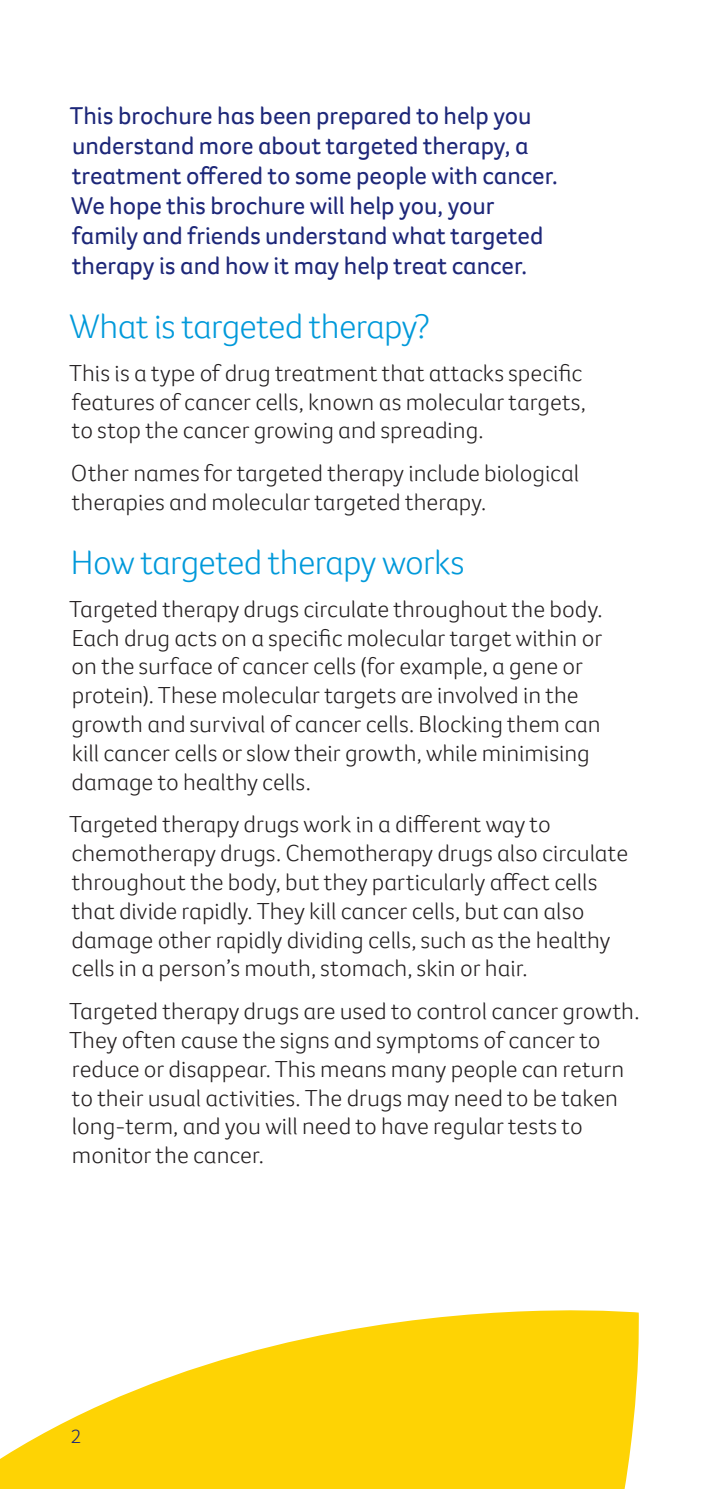
<style>
.page{position:relative;width:709px;height:1489px;background:#fff}
.page>*{position:absolute;margin:0;border:0;box-sizing:border-box;transform-origin:0 0}
.subheading{font:300 35px "Foco CC";letter-spacing:-.02em;color:#0099da}
.bodycopy_intro{font:25px/30px "Foco CC";letter-spacing:-.005em;color:#1d2779}
.bodycopy{font:300 23.75px/28.8px "Foco CC";color:#231f20}
.t1{font:300 20px "Foco CC";color:#1d2779}
</style>
<div class="page">
<svg style="left:0;top:1310px;width:639px;height:178px;fill:#fed304"></svg>
<p class="bodycopy_intro" style="left:70px;top:100px;width:489px">This brochure has been prepared to help you understand more about targeted therapy, a treatment offered to some people with cancer.<br>We hope this brochure will help you, your family and friends understand what targeted therapy is and how it may help treat cancer.</p>
<p class="subheading" style="left:70px;top:303px;width:362px">What is targeted therapy?</p>
<p class="bodycopy" style="left:69px;top:358px;width:518px">This is a type of drug treatment that attacks specific features of cancer cells, known as molecular targets, to stop the cancer growing and spreading.</p>
<p class="bodycopy" style="left:71px;top:459px;width:509px">Other names for targeted therapy include biological therapies and molecular targeted therapy.</p>
<p class="subheading" style="left:71px;top:539px;width:395px">How targeted therapy works</p>
<p class="bodycopy" style="left:69px;top:594px;width:534px">Targeted therapy drugs circulate throughout the body.<br>Each drug acts on a specific molecular target within or on the surface of cancer cells (for example, a gene or protein). These molecular targets are involved in the growth and survival of cancer cells. Blocking them can kill cancer cells or slow their growth, while minimising damage to healthy cells.</p>
<p class="bodycopy" style="left:69px;top:809px;width:560px">Targeted therapy drugs work in a different way to chemotherapy drugs. Chemotherapy drugs also circulate throughout the body, but they particularly affect cells that divide rapidly. They kill cancer cells, but can also damage other rapidly dividing cells, such as the healthy cells in a person’s mouth, stomach, skin or hair.</p>
<p class="bodycopy" style="left:69px;top:996px;width:571px">Targeted therapy drugs are used to control cancer growth.<br>They often cause the signs and symptoms of cancer to reduce or disappear. This means many people can return to their usual activities. The drugs may need to be taken long-term, and you will need to have regular tests to monitor the cancer.</p>
<p class="t1" style="left:71px;top:1422px;width:12px">2</p>
</div>
